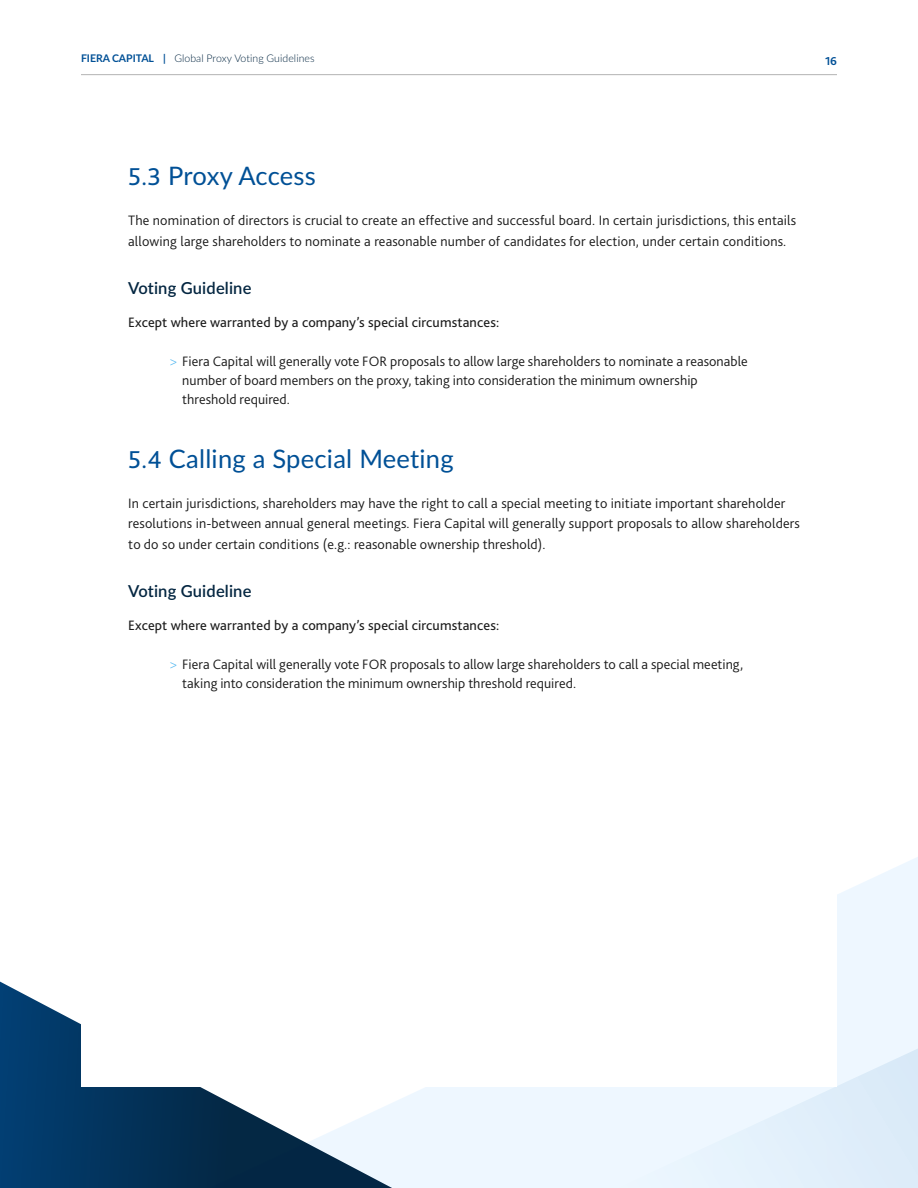
<style>
.page{position:relative;width:918px;height:1188px;background:#fff}
.page>*{position:absolute;margin:0;border:0;box-sizing:border-box;transform-origin:0 0}
.t1{font:25.5px "Lato";letter-spacing:.01em;color:#005096}
.t2{font:600 16.5px "Lato";letter-spacing:.01em;color:#042641}
.t3{font:300 14.25px/20.2px "Bliss 2";letter-spacing:.01em;color:#1a1a1a}
.t4{font:14.25px "Bliss 2";letter-spacing:.01em;color:#1a1a1a}
.t5{font:700 12px "Bliss 2";color:#005096}
.t6{font:300 10.5px "Lato";letter-spacing:.005em;color:#042641}
.s1{font-weight:700;color:#005096}
.s2{font-family:"Bliss 2"}
.s3{font-weight:200;color:#51b7f0}
</style>
<div class="page">
<svg style="left:837px;top:857px;width:81px;height:161px;background:#f0f7ff"></svg>
<svg style="left:402px;top:1018px;width:516px;height:170px;background:#e9f3fd"></svg>
<svg style="left:0;top:981px;width:402px;height:207px"></svg>
<div style="left:81px;top:108px;width:756px;height:979px;background:#fff"></div>
<hr style="left:81px;top:74px;width:756px;height:1px;background:#b3b3b3">
<p class="t6" style="left:81px;top:51px;width:235px"><span class="s1">FIERA CAPITAL |</span> Global Proxy Voting Guidelines</p>
<p class="t5" style="left:825px;top:53px;width:13px">16</p>
<h1 class="t1" style="left:128px;top:157px;width:189px"><span class="s2">5.3</span> Proxy Access</h1>
<p class="t3" style="left:128px;top:210px;width:669px">The nomination of directors is crucial to create an effective and successful board. In certain jurisdictions, this entails allowing large shareholders to nominate a reasonable number of candidates for election, under certain conditions.</p>
<p class="t2" style="left:128px;top:276px;width:125px">Voting Guideline</p>
<p class="t4" style="left:128px;top:314px;width:372px">Except where warranted by a company’s special circumstances:</p>
<p class="t3" style="left:182px;top:352px;width:567px;line-height:18.8px;text-indent:-13px"><span class="s3">&gt;</span> Fiera Capital will generally vote FOR proposals to allow large shareholders to nominate a reasonable number of board members on the proxy, taking into consideration the minimum ownership threshold required.</p>
<h1 class="t1" style="left:128px;top:440px;width:327px"><span class="s2">5.4</span> Calling a Special Meeting</h1>
<p class="t3" style="left:128px;top:493px;width:673px">In certain jurisdictions, shareholders may have the right to call a special meeting to initiate important shareholder resolutions in-between annual general meetings. Fiera Capital will generally support proposals to allow shareholders to do so under certain conditions (e.g.: reasonable ownership threshold).</p>
<p class="t2" style="left:128px;top:579px;width:125px">Voting Guideline</p>
<p class="t4" style="left:128px;top:617px;width:372px">Except where warranted by a company’s special circumstances:</p>
<p class="t3" style="left:182px;top:655px;width:562px;line-height:18.8px;text-indent:-13px"><span class="s3">&gt;</span> Fiera Capital will generally vote FOR proposals to allow large shareholders to call a special meeting, taking into consideration the minimum ownership threshold required.</p>
</div>
